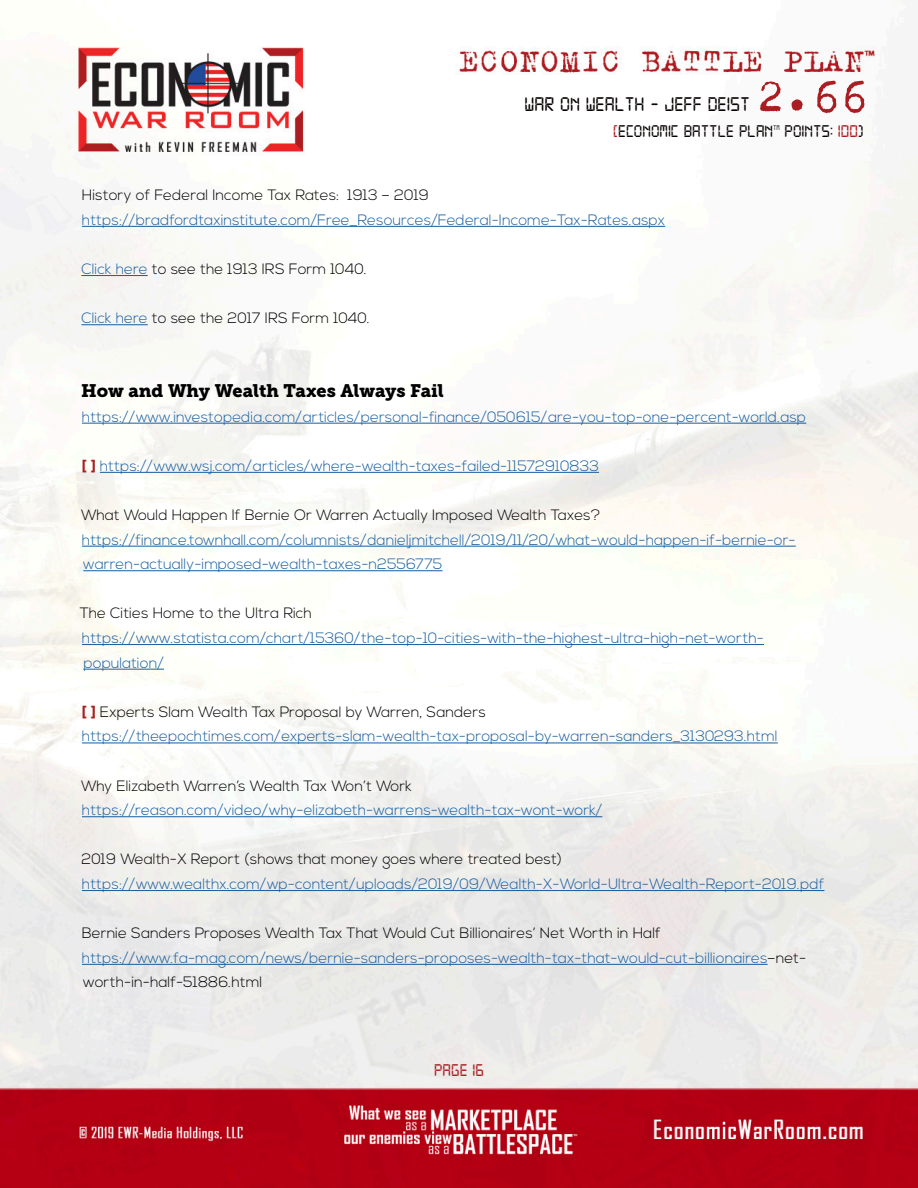
<style>
.page{position:relative;width:918px;height:1188px;background:#fff}
.page>*{position:absolute;margin:0;border:0;box-sizing:border-box;transform-origin:0 0}
.t1{font:51px "Trixie";color:#aa1e21}
.t2{font:21px "Digital 7";color:#080302}
.t3{font:18px "Digital 7";color:#080302}
.t4{font:18px "Museo Slab 900";color:#000}
.t5{font:18px "Digital 7";color:#aa1e21}
.t6{font:300 15px/24.6px "Nexa";color:#175d9e}
.t7{font:300 15px "Nexa";color:#000}
.t8{font:7.05px "Digital 7";color:#080302}
.s1{color:#aa1e21}
.s2{color:#175d9e}
.s3{font-family:"Museo Slab 900";font-weight:400;color:#aa1e21}
.s4{color:#000}
</style>
<div class="page">
<img style="left:0;top:29px;width:918px;height:1159px">
<hr style="left:82px;top:226px;width:583px;height:1px;background:#175d9e">
<hr style="left:81px;top:275px;width:67px;height:1px;background:#175d9e">
<hr style="left:81px;top:324px;width:67px;height:1px;background:#175d9e">
<hr style="left:82px;top:423px;width:724px;height:1px;background:#175d9e">
<hr style="left:100px;top:472px;width:499px;height:1px;background:#175d9e">
<hr style="left:82px;top:546px;width:714px;height:1px;background:#175d9e">
<hr style="left:83px;top:570px;width:360px;height:1px;background:#175d9e">
<hr style="left:82px;top:644px;width:682px;height:1px;background:#175d9e">
<hr style="left:83px;top:669px;width:81px;height:1px;background:#175d9e">
<hr style="left:82px;top:743px;width:696px;height:1px;background:#175d9e">
<hr style="left:82px;top:816px;width:520px;height:1px;background:#175d9e">
<hr style="left:82px;top:890px;width:742px;height:1px;background:#175d9e">
<hr style="left:82px;top:964px;width:686px;height:1px;background:#175d9e">
<h1 class="t1" style="left:756px;top:62px;width:114px">2.66</h1>
<p class="t3" style="left:613px;top:123px;width:161px"><span class="s1">[</span>ECONOMIC BATTLE PLAN</p>
<p class="t8" style="left:773px;top:124px;width:8px">TM</p>
<p class="t3" style="left:785px;top:123px;width:81px">POINTS: <span class="s1">100</span>)</p>
<h2 class="t2" style="left:524px;top:95px;width:227px">WAR ON WEALTH - JEFF DEIST</h2>
<p class="t7" style="left:82px;top:186px;width:349px">History of Federal Income Tax Rates: 1913 – 2019</p>
<p class="t6" style="left:82px;top:208px;width:585px">https://bradfordtaxinstitute.com/Free_Resources/Federal-Income-Tax-Rates.aspx</p>
<p class="t7" style="left:81px;top:260px;width:287px"><span class="s2">Click here</span> to see the 1913 IRS Form 1040.</p>
<p class="t7" style="left:81px;top:309px;width:290px"><span class="s2">Click here</span> to see the 2017 IRS Form 1040.</p>
<p class="t4" style="left:81px;top:380px;width:364px">How and Why Wealth Taxes Always Fail</p>
<p class="t6" style="left:82px;top:405px;width:726px">https://www.investopedia.com/articles/personal-finance/050615/are-you-top-one-percent-world.asp</p>
<p class="t6" style="left:82px;top:454px;width:519px"><span class="s3">[ ]</span> https://www.wsj.com/articles/where-wealth-taxes-failed-11572910833</p>
<p class="t7" style="left:81px;top:506px;width:521px">What Would Happen If Bernie Or Warren Actually Imposed Wealth Taxes?</p>
<p class="t6" style="left:82px;top:528px;width:715px">https://finance.townhall.com/columnists/danieljmitchell/2019/11/20/what-would-happen-if-bernie-or&shy;warren-actually-imposed-wealth-taxes-n2556775</p>
<p class="t7" style="left:80px;top:605px;width:234px">The Cities Home to the Ultra Rich</p>
<p class="t6" style="left:82px;top:626px;width:684px">https://www.statista.com/chart/15360/the-top-10-cities-with-the-highest-ultra-high-net-worth&shy;population/</p>
<p class="t7" style="left:82px;top:703px;width:406px"><span class="s3">[ ]</span> Experts Slam Wealth Tax Proposal by Warren, Sanders</p>
<p class="t6" style="left:82px;top:725px;width:697px">https://theepochtimes.com/experts-slam-wealth-tax-proposal-by-warren-sanders_3130293.html</p>
<p class="t7" style="left:81px;top:777px;width:332px">Why Elizabeth Warren’s Wealth Tax Won’t Work</p>
<p class="t6" style="left:82px;top:798px;width:522px">https://reason.com/video/why-elizabeth-warrens-wealth-tax-wont-work/</p>
<p class="t7" style="left:82px;top:851px;width:482px">2019 Wealth-X Report (shows that money goes where treated best)</p>
<p class="t6" style="left:82px;top:872px;width:744px">https://www.wealthx.com/wp-content/uploads/2019/09/Wealth-X-World-Ultra-Wealth-Report-2019.pdf</p>
<p class="t7" style="left:82px;top:924px;width:581px">Bernie Sanders Proposes Wealth Tax That Would Cut Billionaires’ Net Worth in Half</p>
<p class="t6" style="left:82px;top:946px;width:726px">https://www.fa-mag.com/news/bernie-sanders-proposes-wealth-tax-that-would-cut-billionaires<span class="s4">–net&shy;worth-in-half-51886.html</span></p>
<p class="t5" style="left:434px;top:1062px;width:51px">PAGE 16</p>
</div>
